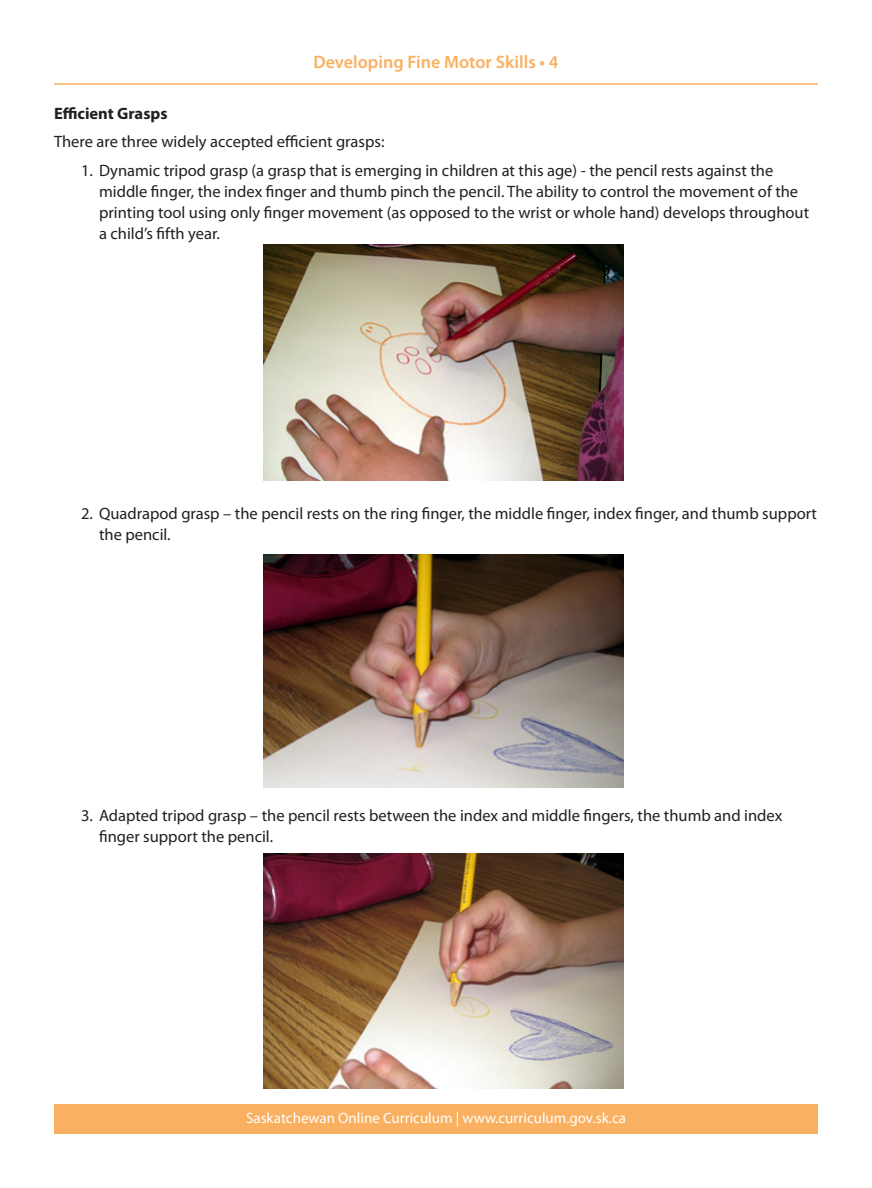
<style>
.page{position:relative;width:872px;height:1188px;background:#fff}
.page>*{position:absolute;margin:0;border:0;box-sizing:border-box;transform-origin:0 0}
.t1{font:600 18px "Myriad Pro";color:#fab061}
.indented__for_Bod{font:16.5px/21px "Myriad Pro";color:#231f20}
.Body_Text__11_pt{font:16.5px "Myriad Pro";color:#231f20}
.Body_Text__11_pt-2{font:700 16.5px "Myriad Pro";color:#231f20}
.t2{font:15px "Myriad Pro";color:#fff}
</style>
<div class="page">
<div style="left:54px;top:1104px;width:764px;height:30px;background:#fab061"></div>
<hr style="left:54px;top:83px;width:764px;height:2px;background:#fab061">
<img style="left:263px;top:245px;width:360px;height:236px">
<img style="left:263px;top:554px;width:360px;height:233px">
<img style="left:263px;top:853px;width:360px;height:236px">
<p class="t1" style="left:313px;top:50px;width:247px">Developing Fine Motor Skills • 4</p>
<p class="Body_Text__11_pt-2" style="left:54px;top:103px;width:115px">Efficient Grasps</p>
<p class="Body_Text__11_pt" style="left:54px;top:132px;width:332px">There are three widely accepted efficient grasps:</p>
<p class="indented__for_Bod" style="left:99px;top:160px;width:711px;text-indent:-18px">1. Dynamic tripod grasp (a grasp that is emerging in children at this age) - the pencil rests against the middle finger, the index finger and thumb pinch the pencil. The ability to control the movement of the printing tool using only finger movement (as opposed to the wrist or whole hand) develops throughout a child’s fifth year.</p>
<p class="indented__for_Bod" style="left:99px;top:503px;width:719px;text-indent:-18px">2. Quadrapod grasp – the pencil rests on the ring finger, the middle finger, index finger, and thumb support the pencil.</p>
<p class="indented__for_Bod" style="left:99px;top:805px;width:685px;text-indent:-18px">3. Adapted tripod grasp – the pencil rests between the index and middle fingers, the thumb and index finger support the pencil.</p>
<p class="t2" style="left:246px;top:1109px;width:381px">Saskatchewan Online Curriculum | www.curriculum.gov.sk.ca</p>
</div>
